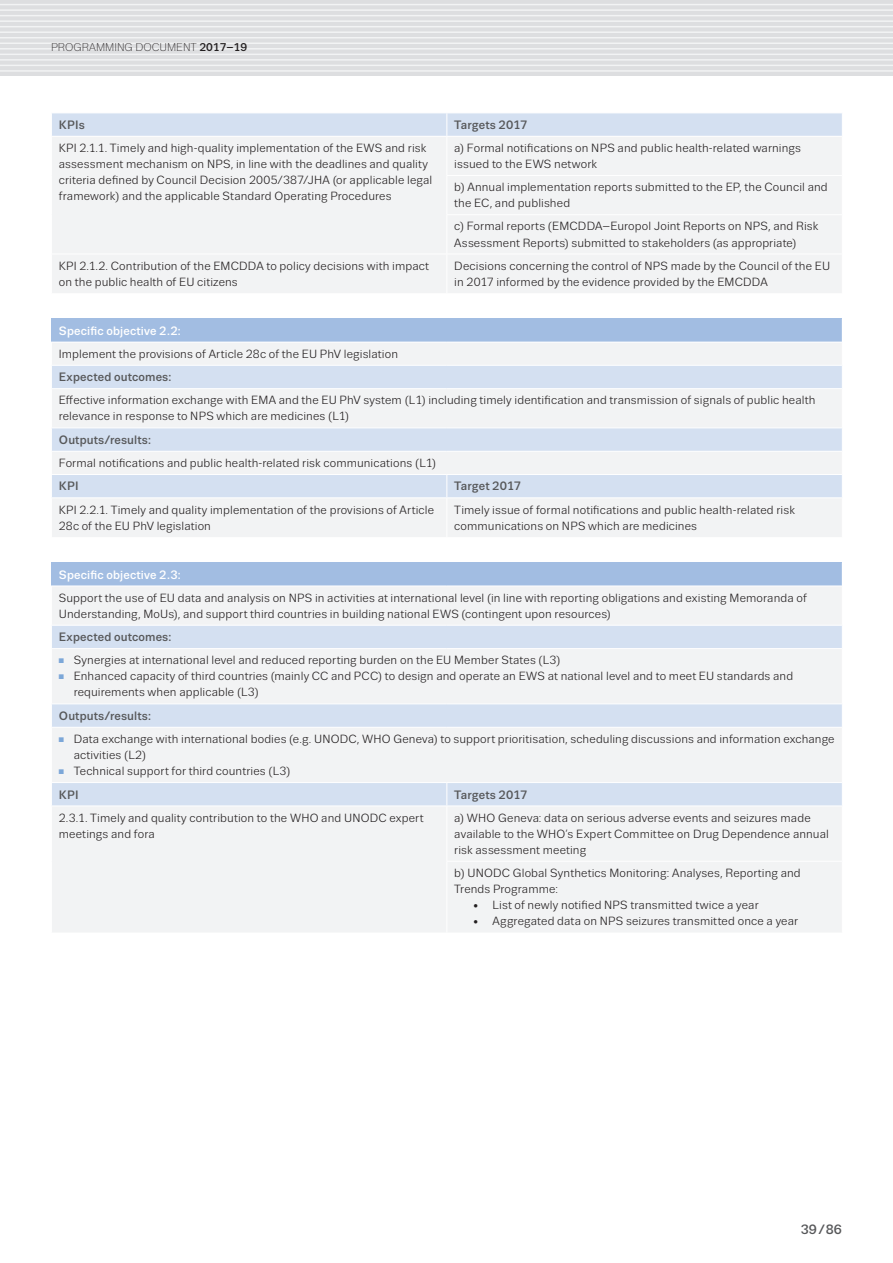
<style>
.page{position:relative;width:893px;height:1263px;background:#fff}
.page>*{position:absolute;margin:0;border:0;box-sizing:border-box;transform-origin:0 0}
.t1{font:500 13.5px "Trivia Sans";color:#57585a}
.Table_Text_medium{font:500 12.15px "Trivia Sans";letter-spacing:.015em;color:#57585a}
.Table_Headers{font:500 12.15px "Trivia Sans";letter-spacing:.015em;color:#fff}
.Table_Text{font:11.85px/16px "Trivia Sans";letter-spacing:.01em;color:#231f20}
.t2{font:300 11.25px "Trivia Sans";color:#231f20}
.s1{font-weight:500}
.s2{color:#7ca7d8}
</style>
<div class="page">
<div style="left:0;top:0;width:893px;height:76px;background:#dddee0"></div>
<hr style="left:0;top:4px;width:893px;height:1px;background:#f2f3f4">
<hr style="left:0;top:9px;width:893px;height:2px;background:#f2f3f4">
<hr style="left:0;top:15px;width:893px;height:1px;background:#f2f3f4">
<hr style="left:0;top:20px;width:893px;height:2px;background:#f2f3f4">
<hr style="left:0;top:26px;width:893px;height:1px;background:#f2f3f4">
<hr style="left:0;top:31px;width:893px;height:2px;background:#f2f3f4">
<hr style="left:0;top:37px;width:893px;height:1px;background:#f2f3f4">
<hr style="left:0;top:43px;width:893px;height:1px;background:#f2f3f4">
<hr style="left:0;top:48px;width:893px;height:2px;background:#f2f3f4">
<hr style="left:0;top:54px;width:893px;height:1px;background:#f2f3f4">
<hr style="left:0;top:59px;width:893px;height:2px;background:#f2f3f4">
<hr style="left:0;top:65px;width:893px;height:1px;background:#f2f3f4">
<hr style="left:0;top:70px;width:893px;height:2px;background:#f2f3f4">
<div style="left:52px;top:137px;width:790px;height:156px;background:#f2f3f4"></div>
<hr style="left:446px;top:137px;width:1px;height:38px;background:#fff">
<hr style="left:446px;top:175px;width:397px;height:1px;background:#fff">
<hr style="left:446px;top:176px;width:1px;height:38px;background:#fff">
<hr style="left:446px;top:214px;width:397px;height:1px;background:#fff">
<hr style="left:446px;top:215px;width:1px;height:39px;background:#fff">
<hr style="left:51px;top:254px;width:396px;height:1px;background:#fff">
<hr style="left:447px;top:254px;width:396px;height:1px;background:#fff">
<hr style="left:446px;top:254px;width:1px;height:39px;background:#fff">
<svg style="left:52px;top:113px;width:790px;height:23px"></svg>
<div style="left:51px;top:319px;width:791px;height:23px;background:#a2bde2"></div>
<div style="left:52px;top:343px;width:790px;height:194px;background:#f2f3f4"></div>
<svg style="left:52px;top:366px;width:790px;height:131px;fill:#d4e0f1"></svg>
<svg style="left:446px;top:475px;width:1px;height:22px"></svg>
<hr style="left:446px;top:498px;width:1px;height:39px;background:#fff">
<hr style="left:51px;top:365px;width:396px;height:1px;background:#fff">
<hr style="left:447px;top:365px;width:396px;height:1px;background:#fff">
<hr style="left:51px;top:388px;width:396px;height:1px;background:#fff">
<hr style="left:447px;top:388px;width:396px;height:1px;background:#fff">
<hr style="left:51px;top:427px;width:396px;height:1px;background:#fff">
<hr style="left:447px;top:427px;width:396px;height:1px;background:#fff">
<hr style="left:51px;top:451px;width:396px;height:1px;background:#fff">
<hr style="left:447px;top:451px;width:396px;height:1px;background:#fff">
<hr style="left:51px;top:474px;width:396px;height:1px;background:#fff">
<hr style="left:447px;top:474px;width:396px;height:1px;background:#fff">
<hr style="left:51px;top:497px;width:396px;height:1px;background:#fff">
<hr style="left:447px;top:497px;width:396px;height:1px;background:#fff">
<div style="left:51px;top:563px;width:791px;height:23px;background:#a2bde2"></div>
<div style="left:52px;top:587px;width:790px;height:345px;background:#f2f3f4"></div>
<svg style="left:52px;top:626px;width:790px;height:179px;fill:#f2f3f4"></svg>
<svg style="left:446px;top:783px;width:1px;height:22px"></svg>
<hr style="left:446px;top:806px;width:1px;height:55px;background:#fff">
<hr style="left:446px;top:861px;width:397px;height:1px;background:#fff">
<hr style="left:446px;top:862px;width:1px;height:70px;background:#fff">
<hr style="left:51px;top:625px;width:396px;height:1px;background:#fff">
<hr style="left:447px;top:625px;width:396px;height:1px;background:#fff">
<hr style="left:51px;top:648px;width:396px;height:1px;background:#fff">
<hr style="left:447px;top:648px;width:396px;height:1px;background:#fff">
<hr style="left:51px;top:703px;width:396px;height:1px;background:#fff">
<hr style="left:447px;top:703px;width:396px;height:1px;background:#fff">
<hr style="left:51px;top:727px;width:396px;height:1px;background:#fff">
<hr style="left:447px;top:727px;width:396px;height:1px;background:#fff">
<hr style="left:51px;top:782px;width:396px;height:1px;background:#fff">
<hr style="left:447px;top:782px;width:396px;height:1px;background:#fff">
<hr style="left:51px;top:805px;width:396px;height:1px;background:#fff">
<hr style="left:447px;top:805px;width:396px;height:1px;background:#fff">
<p class="t2" style="left:51px;top:42px;width:198px">PROGRAMMING DOCUMENT <span class="s1">2017–19</span></p>
<p class="Table_Text_medium" style="left:59px;top:118px;width:28px">KPIs</p>
<p class="Table_Text_medium" style="left:454px;top:118px;width:75px">Targets 2017</p>
<p class="Table_Text" style="left:59px;top:140px;width:375px">KPI 2.1.1. Timely and high-quality implementation of the EWS and risk assessment mechanism on NPS, in line with the deadlines and quality criteria defined by Council Decision 2005/387/JHA (or applicable legal framework) and the applicable Standard Operating Procedures</p>
<p class="Table_Text" style="left:454px;top:140px;width:348px">a) Formal notifications on NPS and public health-related warnings issued to the EWS network</p>
<p class="Table_Text" style="left:454px;top:179px;width:375px">b) Annual implementation reports submitted to the EP, the Council and the EC, and published</p>
<p class="Table_Text" style="left:454px;top:219px;width:366px">c) Formal reports (EMCDDA–Europol Joint Reports on NPS, and Risk<br>Assessment Reports) submitted to stakeholders (as appropriate)</p>
<p class="Table_Text" style="left:59px;top:258px;width:372px">KPI 2.1.2. Contribution of the EMCDDA to policy decisions with impact on the public health of EU citizens</p>
<p class="Table_Text" style="left:454px;top:258px;width:377px">Decisions concerning the control of NPS made by the Council of the EU in 2017 informed by the evidence provided by the EMCDDA</p>
<p class="Table_Headers" style="left:59px;top:324px;width:124px">Specific objective 2.2:</p>
<p class="Table_Text" style="left:59px;top:346px;width:341px">Implement the provisions of Article 28c of the EU PhV legislation</p>
<p class="Table_Text_medium" style="left:59px;top:370px;width:114px">Expected outcomes:</p>
<p class="Table_Text" style="left:59px;top:392px;width:758px">Effective information exchange with EMA and the EU PhV system (L1) including timely identification and transmission of signals of public health relevance in response to NPS which are medicines (L1)</p>
<p class="Table_Text_medium" style="left:59px;top:433px;width:94px">Outputs/results:</p>
<p class="Table_Text" style="left:59px;top:455px;width:379px">Formal notifications and public health-related risk communications (L1)</p>
<p class="Table_Text_medium" style="left:59px;top:480px;width:21px">KPI</p>
<p class="Table_Text_medium" style="left:454px;top:480px;width:68px">Target 2017</p>
<p class="Table_Text" style="left:59px;top:502px;width:377px">KPI 2.2.1. Timely and quality implementation of the provisions of Article<br>28c of the EU PhV legislation</p>
<p class="Table_Text" style="left:454px;top:502px;width:342px">Timely issue of formal notifications and public health-related risk communications on NPS which are medicines</p>
<p class="Table_Headers" style="left:59px;top:568px;width:123px">Specific objective 2.3:</p>
<p class="Table_Text" style="left:59px;top:590px;width:749px">Support the use of EU data and analysis on NPS in activities at international level (in line with reporting obligations and existing Memoranda of<br>Understanding, MoUs), and support third countries in building national EWS (contingent upon resources)</p>
<p class="Table_Text_medium" style="left:59px;top:630px;width:114px">Expected outcomes:</p>
<p class="Table_Text" style="left:59px;top:652px;width:503px"><span class="s2">■</span> Synergies at international level and reduced reporting burden on the EU Member States (L3)</p>
<p class="Table_Text" style="left:74px;top:668px;width:721px;text-indent:-15px"><span class="s2">■</span> Enhanced capacity of third countries (mainly CC and PCC) to design and operate an EWS at national level and to meet EU standards and requirements when applicable (L3)</p>
<p class="Table_Text_medium" style="left:59px;top:709px;width:94px">Outputs/results:</p>
<p class="Table_Text" style="left:74px;top:731px;width:762px;text-indent:-15px"><span class="s2">■</span> Data exchange with international bodies (e.g. UNODC, WHO Geneva) to support prioritisation, scheduling discussions and information exchange activities (L2)</p>
<p class="Table_Text" style="left:59px;top:763px;width:233px"><span class="s2">■</span> Technical support for third countries (L3)</p>
<p class="Table_Text_medium" style="left:59px;top:788px;width:21px">KPI</p>
<p class="Table_Text_medium" style="left:454px;top:788px;width:75px">Targets 2017</p>
<p class="Table_Text" style="left:59px;top:810px;width:366px">2.3.1. Timely and quality contribution to the WHO and UNODC expert meetings and fora</p>
<p class="Table_Text" style="left:454px;top:810px;width:376px">a) WHO Geneva: data on serious adverse events and seizures made available to the WHO’s Expert Committee on Drug Dependence annual risk assessment meeting</p>
<p class="Table_Text" style="left:454px;top:865px;width:348px">b) UNODC Global Synthetics Monitoring: Analyses, Reporting and<br>Trends Programme:</p>
<p class="Table_Text" style="left:473px;top:897px;width:287px">• List of newly notified NPS transmitted twice a year</p>
<p class="Table_Text" style="left:473px;top:913px;width:326px">• Aggregated data on NPS seizures transmitted once a year</p>
<p class="t1" style="left:801px;top:1222px;width:43px">39/86</p>
</div>
